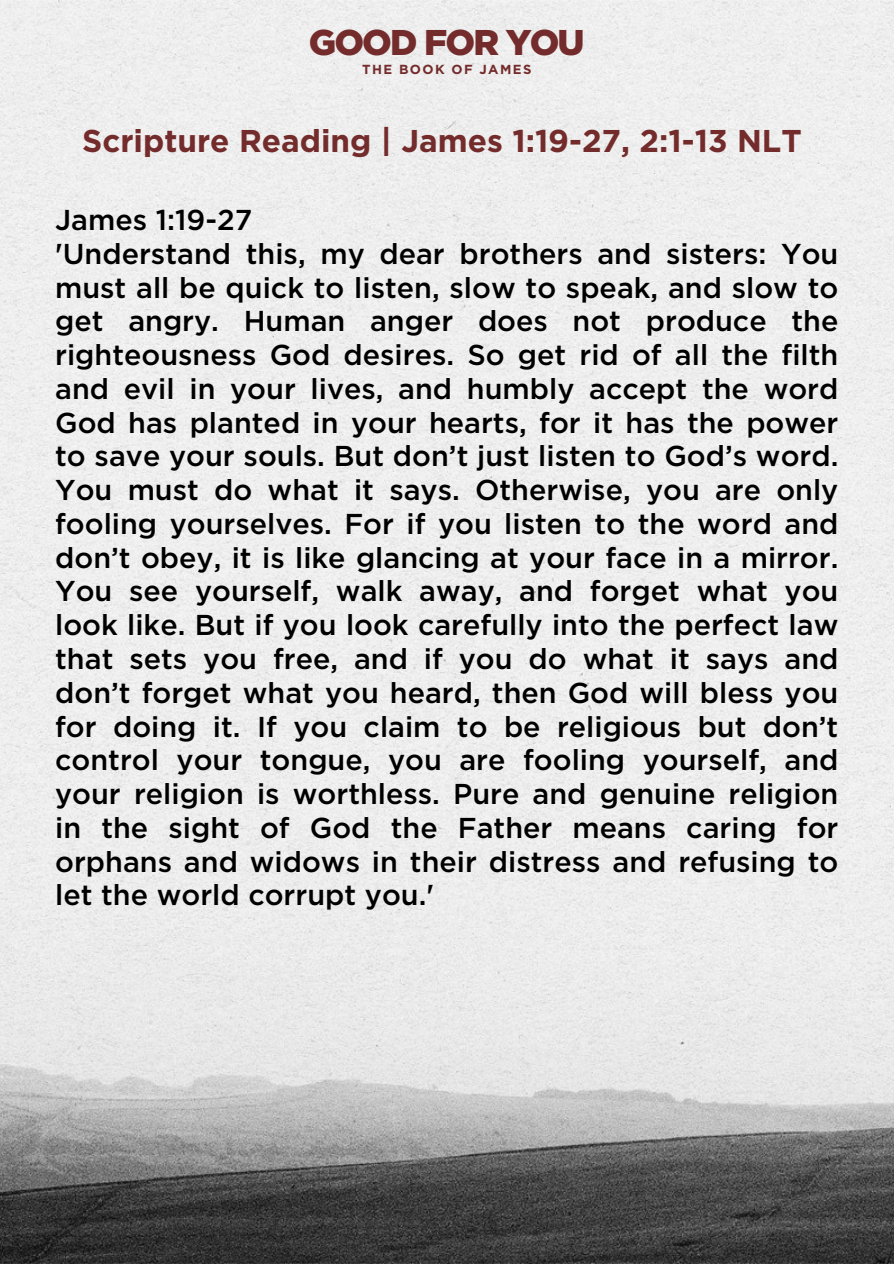
<style>
.page{position:relative;width:894px;height:1264px;background:#fff}
.page>*{position:absolute;margin:0;border:0;box-sizing:border-box;transform-origin:0 0}
.t1{font:900 35.7px "Gotham";letter-spacing:-.055em;color:#732c2b}
.t2{font:700 31.5px "Gotham";color:#732c2b}
.t3{font:500 28.65px/33.8px "Gotham";color:#000}
.t4{font:700 13.05px "Gotham";letter-spacing:.11em;color:#732c2b}
</style>
<div class="page">
<img style="left:0;top:0;width:893px;height:1263px">
<p class="t1" style="left:309px;top:21px;width:277px">GOOD FOR YOU</p>
<h2 class="t4" style="left:362px;top:62px;width:171px">THE BOOK OF JAMES</h2>
<h1 class="t2" style="left:82px;top:122px;width:720px">Scripture Reading | James 1:19-27, 2:1-13 NLT</h1>
<h2 class="t3" style="left:55px;top:203px;width:784px">James 1:19-27<br>'Understand this, my dear brothers and sisters: You must all be quick to listen, slow to speak, and slow to get angry. Human anger does not produce the righteousness God desires. So get rid of all the filth and evil in your lives, and humbly accept the word God has planted in your hearts, for it has the power to save your souls. But don’t just listen to God’s word.<br>You must do what it says. Otherwise, you are only fooling yourselves. For if you listen to the word and don’t obey, it is like glancing at your face in a mirror.<br>You see yourself, walk away, and forget what you look like. But if you look carefully into the perfect law that sets you free, and if you do what it says and don’t forget what you heard, then God will bless you for doing it. If you claim to be religious but don’t control your tongue, you are fooling yourself, and your religion is worthless. Pure and genuine religion in the sight of God the Father means caring for orphans and widows in their distress and refusing to let the world corrupt you.'</h2>
</div>
